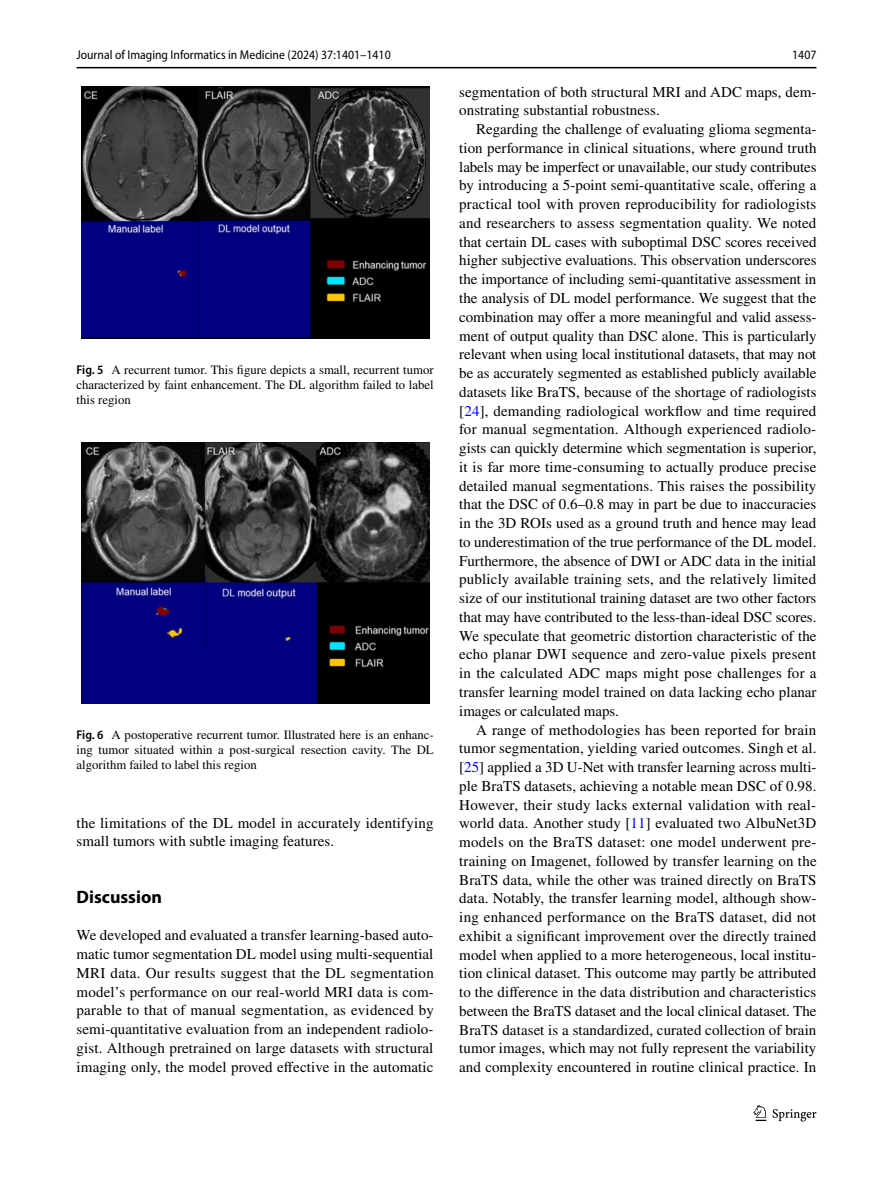
<style>
.page{position:relative;width:893px;height:1187px;background:#fff}
.page>*{position:absolute;margin:0;border:0;box-sizing:border-box;transform-origin:0 0}
.t1{font:700 18px "Myriad Pro";color:#000}
.t2{font:15px/18.8px "STIX";letter-spacing:.005em;color:#000;text-align:justify}
.t3{font:12.75px/15px "STIX";color:#000;text-align:justify}
.t4{font:semi-condensed 12.75px "Myriad Pro";color:#000}
.s1{font-family:"Myriad Pro";font-weight:600;font-stretch:semi-condensed}
.s2{color:#00f}
</style>
<div class="page">
<hr style="left:77px;top:67px;width:739px;height:1px;background:#000">
<svg style="left:753px;top:1105px;width:13px;height:15px"></svg>
<svg style="left:773px;top:1109px;width:43px;height:12px"></svg>
<img style="left:81px;top:87px;width:348px;height:251px">
<img style="left:81px;top:442px;width:348px;height:261px">
<p class="t4" style="left:77px;top:48px;width:316px">Journal of Imaging Informatics in Medicine (2024) 37:1401–1410</p>
<p class="t4" style="left:792px;top:48px;width:26px">1407</p>
<p class="t3" style="left:77px;top:362px;width:359px"><span class="s1">Fig. 5</span> A recurrent tumor. This figure depicts a small, recurrent tumor characterized by faint enhancement. The DL algorithm failed to label this region</p>
<p class="t3" style="left:77px;top:728px;width:359px"><span class="s1">Fig. 6</span> A postoperative recurrent tumor. Illustrated here is an enhanc&shy;ing tumor situated within a post-surgical resection cavity. The DL algorithm failed to label this region</p>
<p class="t2" style="left:77px;top:814px;width:359px">the limitations of the DL model in accurately identifying small tumors with subtle imaging features.</p>
<p class="t1" style="left:77px;top:884px;width:87px">Discussion</p>
<p class="t2" style="left:77px;top:926px;width:359px">We developed and evaluated a transfer learning-based auto&shy;matic tumor segmentation DL model using multi-sequential MRI data. Our results suggest that the DL segmentation model’s performance on our real-world MRI data is com&shy;parable to that of manual segmentation, as evidenced by semi-quantitative evaluation from an independent radiolo&shy;gist. Although pretrained on large datasets with structural imaging only, the model proved effective in the automatic</p>
<p class="t2" style="left:459px;top:83px;width:359px">segmentation of both structural MRI and ADC maps, dem&shy;onstrating substantial robustness.</p>
<p class="t2" style="left:459px;top:121px;width:359px;text-indent:17px">Regarding the challenge of evaluating glioma segmenta&shy;tion performance in clinical situations, where ground truth labels may be imperfect or unavailable, our study contributes by introducing a 5-point semi-quantitative scale, offering a practical tool with proven reproducibility for radiologists and researchers to assess segmentation quality. We noted that certain DL cases with suboptimal DSC scores received higher subjective evaluations. This observation underscores the importance of including semi-quantitative assessment in the analysis of DL model performance. We suggest that the combination may offer a more meaningful and valid assess&shy;ment of output quality than DSC alone. This is particularly relevant when using local institutional datasets, that may not be as accurately segmented as established publicly available datasets like BraTS, because of the shortage of radiologists [<span class="s2">24</span>], demanding radiological workflow and time required for manual segmentation. Although experienced radiolo&shy;gists can quickly determine which segmentation is superior, it is far more time-consuming to actually produce precise detailed manual segmentations. This raises the possibility that the DSC of 0.6–0.8 may in part be due to inaccuracies in the 3D ROIs used as a ground truth and hence may lead to underestimation of the true performance of the DL model.<br>Furthermore, the absence of DWI or ADC data in the initial publicly available training sets, and the relatively limited size of our institutional training dataset are two other factors that may have contributed to the less-than-ideal DSC scores.<br>We speculate that geometric distortion characteristic of the echo planar DWI sequence and zero-value pixels present in the calculated ADC maps might pose challenges for a transfer learning model trained on data lacking echo planar images or calculated maps.</p>
<p class="t2" style="left:459px;top:721px;width:359px;text-indent:17px">A range of methodologies has been reported for brain tumor segmentation, yielding varied outcomes. Singh et al. [<span class="s2">25</span>] applied a 3D U-Net with transfer learning across multi&shy;ple BraTS datasets, achieving a notable mean DSC of 0.98.<br>However, their study lacks external validation with real&shy;world data. Another study [<span class="s2">11</span>] evaluated two AlbuNet3D models on the BraTS dataset: one model underwent pre&shy;training on Imagenet, followed by transfer learning on the BraTS data, while the other was trained directly on BraTS data. Notably, the transfer learning model, although show&shy;ing enhanced performance on the BraTS dataset, did not exhibit a significant improvement over the directly trained model when applied to a more heterogeneous, local institu&shy;tion clinical dataset. This outcome may partly be attributed to the difference in the data distribution and characteristics between the BraTS dataset and the local clinical dataset. The BraTS dataset is a standardized, curated collection of brain tumor images, which may not fully represent the variability and complexity encountered in routine clinical practice. In</p>
</div>
